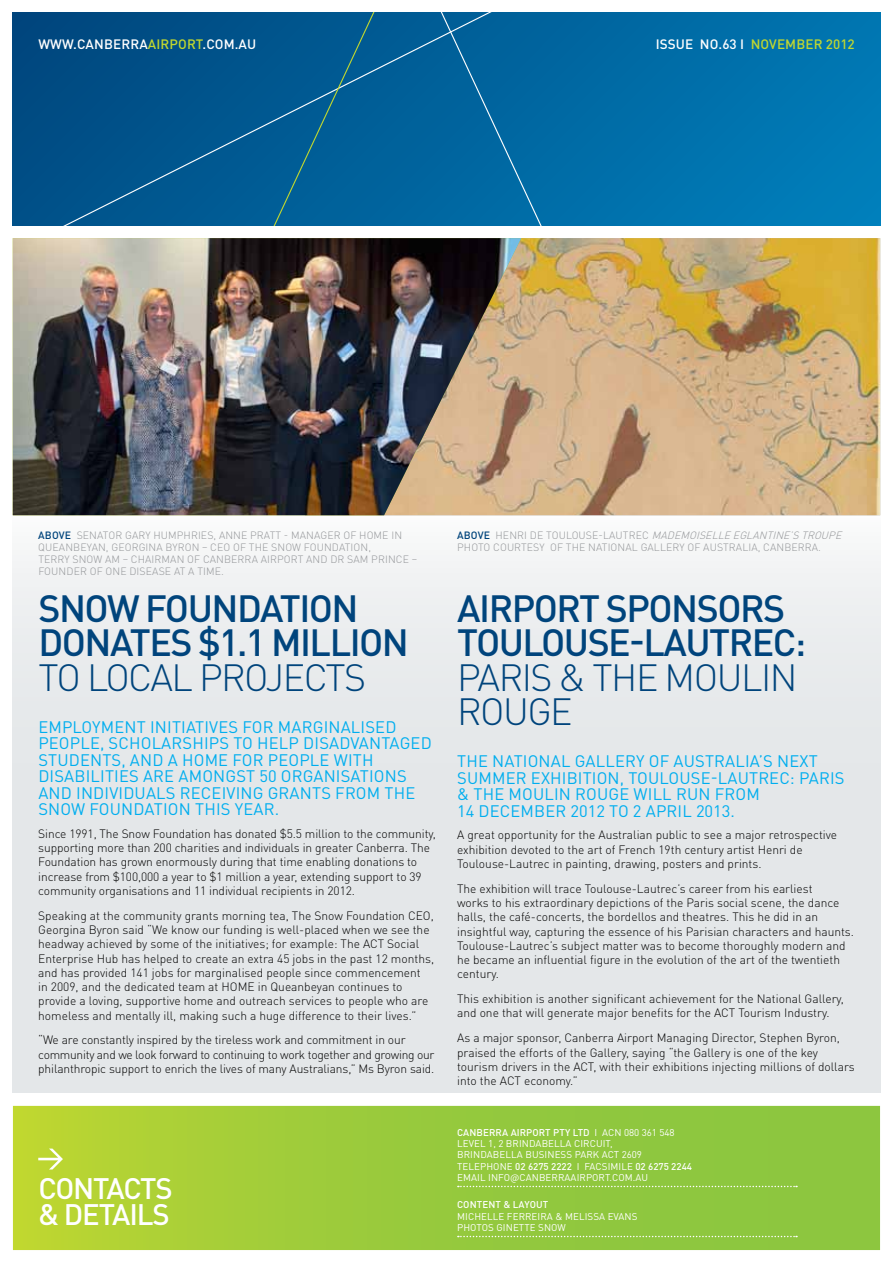
<style>
.page{position:relative;width:893px;height:1263px;background:#fff}
.page>*{position:absolute;margin:0;border:0;box-sizing:border-box;transform-origin:0 0}
.t1{font:500 37.5px/34.5px "DINOT";letter-spacing:-.04em;color:#00447c}
.t2{font:300 37.5px/34.5px "DINOT";letter-spacing:-.04em;color:#00447c}
.t3{font:500 29.25px/26px "DINOT";letter-spacing:-.04em;color:#fff}
.t4{font:16.5px/16.5px "DINOT";letter-spacing:.01em;color:#00aeef;text-align:justify}
.t5{font:500 13.5px "DINOT";letter-spacing:.01em;color:#fff}
.t6{font:500 13.5px "DINOT";color:#c1d72f}
.t7{font:300 12px/14.2px "DINOT";color:#000}
.t8{font:300 10.5px/12px "DINOT";letter-spacing:.01em;color:#939598}
.t9{font:500 10.5px "DINOT";color:#00447c}
.t10{font:9.75px/11.2px "DINOT";letter-spacing:.01em;color:#fff}
.t11{font:500 9.75px "DINOT";letter-spacing:.01em;color:#fff}
.s1{color:#c1d72f}
.s2{color:#fff}
.s3{font-style:italic}
.s4{font-weight:500}
</style>
<div class="page">
<div style="left:13px;top:13px;width:867px;height:212px;background:#0073ae"></div>
<svg style="left:13px;top:13px;width:579px;height:212px;background:#015188"></svg>
<svg style="left:227px;top:13px;width:362px;height:212px"></svg>
<svg style="left:13px;top:1106px;width:868px;height:144px;background:#9bcb3b"></svg>
<svg style="left:38px;top:1148px;width:25px;height:21px"></svg>
<svg style="left:458px;top:1186px;width:339px;height:1px"></svg>
<svg style="left:458px;top:1236px;width:339px;height:1px"></svg>
<div style="left:13px;top:508px;width:867px;height:585px;background:linear-gradient(to bottom,#f0f2f3,#dfe3e5)"></div>
<img style="left:521px;top:238px;width:359px;height:277px">
<img style="left:13px;top:238px;width:508px;height:277px">
<p class="t5" style="left:38px;top:35px;width:48px">WWW.CAN</p>
<p class="t5" style="left:104px;top:35px;width:154px">BERRA<span class="s1">AI RPORT</span>.COM.AU</p>
<p class="t6" style="left:656px;top:35px;width:200px"><span class="s2">ISSUE NO.63 I</span> NOVEMBER 2012</p>
<p class="t9" style="left:38px;top:528px;width:21px">ABOVE</p>
<p class="t8" style="left:38px;top:529px;width:365px;text-indent:38px">Senator Gary Hum ph ries, Anne Pratt - Manager of HO ME in<br>Queanb eyan, Georg ina Byron – CEO</p>
<p class="t8" style="left:38px;top:541px;width:380px;text-indent:195px">of The Snow Foundation,<br>Terry Snow AM – Chairman of Canberra Airport and DR Sam Prince –<br>Founder of One Disease at a Tim e.</p>
<h1 class="t1" style="left:38px;top:590px;width:372px">SNOW FOUNDATION<br>DONATES $1.1 MILLION</h1>
<h1 class="t2" style="left:38px;top:659px;width:329px">to local projects</h1>
<h3 class="t4" style="left:38px;top:718px;width:22px">EMPLO</h3>
<h3 class="t4" style="left:92px;top:718px;width:21px">YMENT</h3>
<h3 class="t4" style="left:150px;top:718px;width:9px">INITIATIVES</h3>
<h3 class="t4" style="left:243px;top:718px;width:11px">FOR</h3>
<h3 class="t4" style="left:278px;top:718px;width:12px">MAR</h3>
<h3 class="t4" style="left:313px;top:718px;width:21px">GINALISED</h3>
<h3 class="t4" style="left:38px;top:735px;width:11px">PEOPLE</h3>
<h3 class="t4" style="left:100px;top:735px;width:20px">, SCHOLARSHIPS</h3>
<h3 class="t4" style="left:233px;top:735px;width:35px">TO HELP</h3>
<h3 class="t4" style="left:303px;top:735px;width:11px">DISADVANTA</h3>
<h3 class="t4" style="left:400px;top:735px;width:21px">GED</h3>
<h3 class="t4" style="left:38px;top:751px;width:12px">STUDENTS</h3>
<h3 class="t4" style="left:121px;top:751px;width:21px">, AND</h3>
<h3 class="t4" style="left:168px;top:751px;width:27px">A HOME</h3>
<h3 class="t4" style="left:232px;top:751px;width:11px">FOR</h3>
<h3 class="t4" style="left:268px;top:751px;width:11px">PEOPLE</h3>
<h3 class="t4" style="left:334px;top:751px;width:23px">WITH</h3>
<h3 class="t4" style="left:38px;top:768px;width:10px">DISABILITIES</h3>
<h3 class="t4" style="left:143px;top:768px;width:12px">ARE</h3>
<h3 class="t4" style="left:178px;top:768px;width:13px">AMON</h3>
<h3 class="t4" style="left:225px;top:768px;width:99px">GST 50 ORGANISATIONS</h3>
<h3 class="t4" style="left:38px;top:784px;width:12px">AND</h3>
<h3 class="t4" style="left:76px;top:784px;width:10px">INDIVIDUALS</h3>
<h3 class="t4" style="left:180px;top:784px;width:10px">RECEIVIN</h3>
<h3 class="t4" style="left:253px;top:784px;width:37px">G GRANTS</h3>
<h3 class="t4" style="left:335px;top:784px;width:12px">FROM</h3>
<h3 class="t4" style="left:385px;top:784px;width:20px">THE</h3>
<h3 class="t4" style="left:38px;top:801px;width:72px">SNOW FOUNDATION</h3>
<h3 class="t4" style="left:195px;top:801px;width:10px">THIS</h3>
<h3 class="t4" style="left:235px;top:801px;width:20px">YEAR</h3>
<h3 class="t4" style="left:275px;top:801px;width:6px">.</h3>
<p class="t7" style="left:38px;top:826px;width:399px">Since 1991, The Snow Foundation has donated $5.5 million to the community, supporting more than 200 charities and individuals in greater Canberra. The Foundation has grown enormously during that time enabling donations to increase from $100,000 a year to $1 million a year, extending support to 39 community organisations and 11 individual recipients in 2012.</p>
<p class="t7" style="left:38px;top:908px;width:378px">Speaking at the community grants morning tea, The Snow Foundation CEO</p>
<p class="t7" style="left:431px;top:908px;width:5px">,</p>
<p class="t7" style="left:38px;top:922px;width:393px">Georgina Byron said “We know our funding is well-placed when we see the headway achieved by some of the initiatives; for example: The ACT</p>
<p class="t7" style="left:38px;top:937px;width:397px;text-indent:349px">Social Enterprise Hub has helped to create an extra 45 jobs in the past 12 months, and has provided 141 jobs for marginalised people since commencement<br>in 2009, and the dedicated team at HO ME in Queanbeyan continues to provide a loving, supportive home and outreach services to people who are homeless and mentally ill, making such a huge difference to their lives.”</p>
<p class="t7" style="left:38px;top:1033px;width:398px">“We are constantly inspired by the tireless work and commitment in our community and we look forward to continuing to work together and growing our philanthropic support to enrich the lives of many Australians,” Ms Byron said.</p>
<h2 class="t3" style="left:38px;top:1174px;width:136px">CONTACTS &amp; DETAILS</h2>
<p class="t9" style="left:457px;top:528px;width:21px">ABOVE</p>
<p class="t8" style="left:457px;top:529px;width:389px;text-indent:38px">Henri d e Toulouse-Lautrec <span class="s3">MADEMOISELLE EGLANTINE’S TROUPE<br></span>Ph oto Courtesy of th e National Gallery of Australia, canb erra.</p>
<h1 class="t1" style="left:457px;top:590px;width:215px">AI RPORT SPONSO</h1>
<h1 class="t1" style="left:457px;top:590px;width:350px;text-indent:283px">RS<br>TOULOUSE-LAUTREC:</h1>
<h1 class="t2" style="left:457px;top:659px;width:342px">Paris &amp; th e moulin rouge</h1>
<h3 class="t4" style="left:457px;top:753px;width:362px">THE NATIONAL GALLERY OF AUSTRALIA’S NEXT SUMMER EXHIBITION, TOULOUSE-LAUTREC: PARIS &amp; THE</h3>
<h3 class="t4" style="left:457px;top:786px;width:304px;text-indent:151px">GE WILL RUN FROM<br>14 DECEMBER 2012 TO 2 APRIL 2013.</h3>
<p class="t7" style="left:457px;top:828px;width:382px">A great opportunity for the Australian public to see a major retrospective exhibition devoted to the art of French 19th century artist Henri de<br>Toulouse-Lautrec in painting, drawing, posters and prints.</p>
<p class="t7" style="left:457px;top:881px;width:398px">The exhibition will trace Toulouse-Lautrec’s career from his earliest<br>works to his extraordinary depictions of the Paris social scene, the dance halls, the café-concerts, the bordellos and theatres. This he did in an insightful way, capturing the essence of his Parisian characters and haunts.<br>Toulouse-Lautrec’s subject matter was to become thoroughly modern and he became an influential figure in the evolution of the art of the twentieth century.</p>
<p class="t7" style="left:457px;top:991px;width:388px">This exhibition is another significant achievement for the National Gallery, and one that will generate major benefits for the ACT</p>
<h3 class="t4" style="left:509px;top:786px;width:11px">MOULIN</h3>
<h3 class="t4" style="left:575px;top:786px;width:11px">ROU</h3>
<p class="t7" style="left:457px;top:1000px;width:384px;line-height:24.9px;text-indent:281px">Tourism I ndustry.<br>As a major sponsor, Canberra Airport Managing Director, Stephen Byron,</p>
<p class="t7" style="left:457px;top:1045px;width:399px">praised the efforts of the Gallery, saying “the Gallery is one of the key tourism drivers in the ACT, with their exhibitions injecting millions of dollars into the ACT</p>
<p class="t7" style="left:524px;top:1073px;width:55px">economy.”</p>
<p class="t10" style="left:457px;top:1126px;width:236px;text-indent:137px">I ACN 080 361 548<br>LEVEL 1, 2 BRINDABELLA CIRCUIT,<br>BRINDABELLA BUSINESS PARK ACT 2609<br>TELEPHONE <span class="s4">02 6275 2222</span> I FACSIMILE <span class="s4">02 6275 2244<br></span>EMAIL INFO@CANBERRAAIRPORT.COM.AU</p>
<p class="t11" style="left:457px;top:1198px;width:93px">CONTENT &amp; LAYOUT</p>
<p class="t10" style="left:457px;top:1210px;width:15px">MICHELLE</p>
<p class="t10" style="left:507px;top:1210px;width:19px">FERREIRA</p>
<p class="t10" style="left:555px;top:1210px;width:17px">&amp; MELISSA</p>
<p class="t10" style="left:608px;top:1210px;width:7px">EVANS</p>
<p class="t10" style="left:457px;top:1221px;width:7px">PHOTOS</p>
<p class="t10" style="left:496px;top:1221px;width:13px">GINETTE</p>
<p class="t10" style="left:538px;top:1221px;width:8px">SNO</p>
<p class="t10" style="left:558px;top:1221px;width:10px">W</p>
<p class="t11" style="left:457px;top:1126px;width:7px">CAN</p>
<p class="t11" style="left:477px;top:1126px;width:103px">BERRA AI RPORT PTY LTD</p>
</div>
